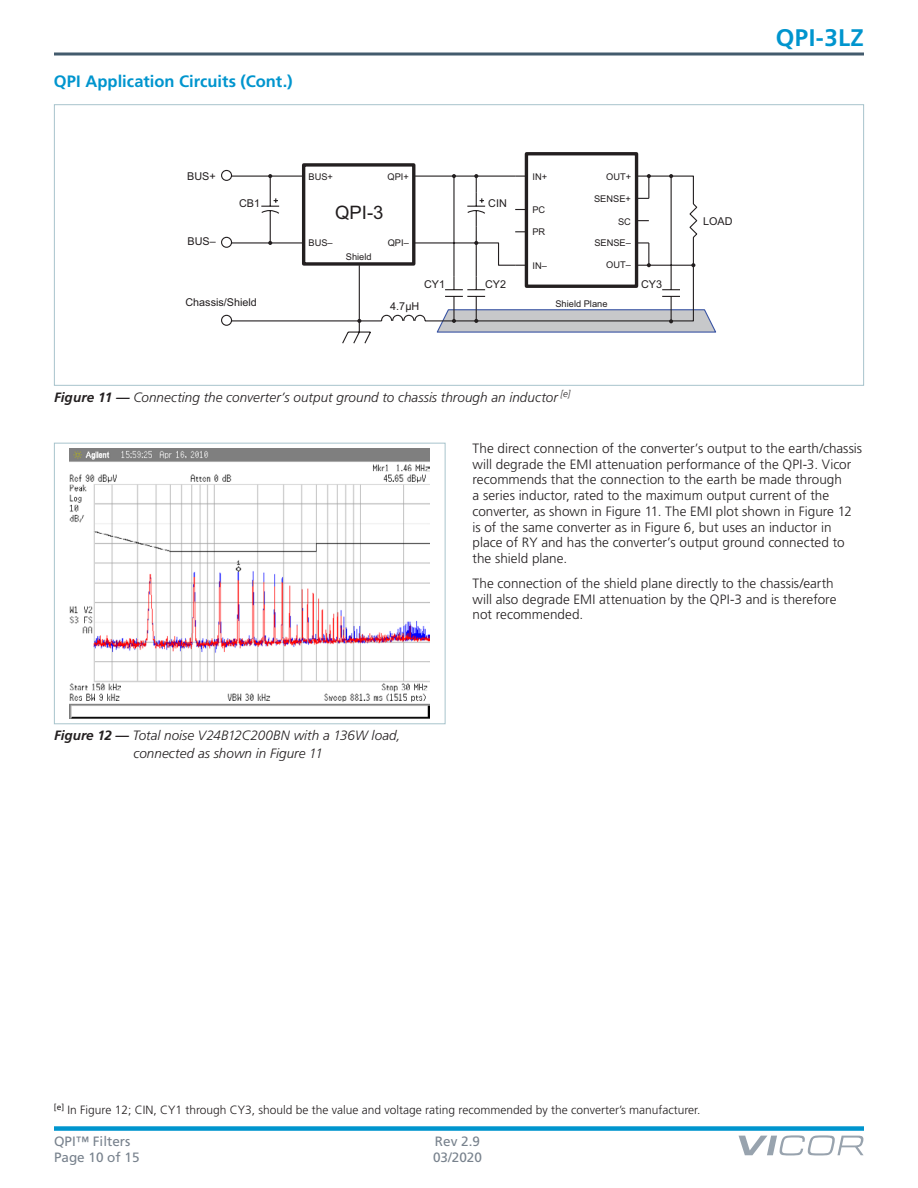
<style>
.page{position:relative;width:918px;height:1188px;background:#fff}
.page>*{position:absolute;margin:0;border:0;box-sizing:border-box;transform-origin:0 0}
.t1{font:700 24px "Frutiger LT Pro";letter-spacing:.02em;color:#0095ce}
.t2{font:18.6px "Arial";color:#211d1e}
.t3{font:700 16.5px "Frutiger LT Pro";color:#0095ce}
.t4{font:300 13.5px/15.8px "Frutiger LT Pro";letter-spacing:.005em;color:#231f20}
.t5{font:italic 300 13.5px/18px "Frutiger LT Pro";color:#231f20;text-align:center}
.t6{font:13.5px "Frutiger LT Pro";color:#78828d}
.t7{font:300 12px "Frutiger LT Pro";color:#231f20}
.t8{font:10.8px "Arial";color:#211d1e}
.t9{font:9.3px "Arial";color:#211d1e}
.s1{font-weight:700}
</style>
<div class="page">
<div style="left:54px;top:1126px;width:810px;height:5px;background:#0095ce"></div>
<svg style="left:739px;top:1135px;width:125px;height:20px"></svg>
<svg style="left:54px;top:52px;width:810px;height:4px;background:#718391"></svg>
<div style="left:525px;top:152px;width:113px;height:136px;border:3px solid #231f20"></div>
<div style="left:302px;top:163px;width:113px;height:103px;background:#fff;border:3px solid #231f20"></div>
<svg style="left:221px;top:169px;width:418px;height:174px"></svg>
<svg style="left:268px;top:174px;width:4px;height:4px"></svg>
<svg style="left:268px;top:241px;width:4px;height:4px"></svg>
<svg style="left:357px;top:319px;width:4px;height:4px"></svg>
<svg style="left:436px;top:174px;width:280px;height:160px"></svg>
<img style="left:70px;top:449px;width:360px;height:269px">
<div style="left:54px;top:443px;width:392px;height:281px;border:1px solid #a8c4cc"></div>
<p class="t3" style="left:54px;top:71px;width:240px">QPI Application Circuits (Cont.)</p>
<p class="t8" style="left:187px;top:169px;width:30px">BUS+</p>
<p class="t8" style="left:188px;top:234px;width:30px">BUS–</p>
<p class="t9" style="left:309px;top:170px;width:26px">BUS+</p>
<p class="t9" style="left:387px;top:170px;width:23px">QPI+</p>
<p class="t9" style="left:532px;top:170px;width:16px">IN+</p>
<p class="t9" style="left:606px;top:170px;width:26px">OUT+</p>
<p class="t9" style="left:532px;top:204px;width:14px">PC</p>
<p class="t9" style="left:532px;top:226px;width:14px">PR</p>
<p class="t9" style="left:594px;top:193px;width:38px">SENSE+</p>
<p class="t8" style="left:239px;top:196px;width:23px">CB1</p>
<p class="t8" style="left:488px;top:196px;width:20px">CIN</p>
<h2 class="t2" style="left:335px;top:200px;width:50px">QPI-3</h2>
<p class="t9" style="left:618px;top:216px;width:14px">SC</p>
<p class="t9" style="left:309px;top:237px;width:26px">BUS–</p>
<p class="t9" style="left:346px;top:250px;width:27px">Shield</p>
<p class="t9" style="left:388px;top:237px;width:23px">QPI–</p>
<p class="t9" style="left:594px;top:237px;width:38px">SENSE–</p>
<p class="t9" style="left:532px;top:260px;width:16px">IN–</p>
<p class="t9" style="left:606px;top:259px;width:26px">OUT–</p>
<p class="t8" style="left:424px;top:278px;width:23px">CY1</p>
<p class="t8" style="left:485px;top:277px;width:23px">CY2</p>
<p class="t8" style="left:641px;top:278px;width:23px">CY3</p>
<p class="t8" style="left:185px;top:295px;width:73px">Chassis/Shield</p>
<p class="t8" style="left:390px;top:299px;width:31px">4.7µH</p>
<p class="t9" style="left:555px;top:297px;width:54px">Shield Plane</p>
<p class="t5" style="left:54px;top:388px;width:518px"><span class="s1">Figure 11 —</span> Connecting the converter’s output ground to chassis through an inductor <sup>[e]</sup></p>
<p class="t8" style="left:703px;top:214px;width:31px">LOAD</p>
<h1 class="t1" style="left:776px;top:23px;width:90px">QPI-3LZ</h1>
<p class="t5" style="left:54px;top:727px;width:348px"><span class="s1">Figure 12 —</span> Total noise V24B12C200BN with a 136W load, connected as shown in Figure 11</p>
<p class="t4" style="left:472px;top:440px;width:391px">The direct connection of the converter’s output to the earth/chassis will degrade the EMI attenuation performance of the QPI-3. Vicor recommends that the connection to the earth be made through<br>a series inductor, rated to the maximum output current of the converter, as shown in Figure 11. The EMI plot shown in Figure 12 is of the same converter as in Figure 6, but uses an inductor in place of RY and has the converter’s output ground connected to the shield plane.</p>
<p class="t4" style="left:472px;top:575px;width:365px">The connection of the shield plane directly to the chassis/earth will also degrade EMI attenuation by the QPI-3 and is therefore not recommended.</p>
<p class="t7" style="left:54px;top:1103px;width:648px"><sup>[e]</sup> In Figure 12; CIN, CY1 through CY3, should be the value and voltage rating recommended by the converter’s manufacturer.</p>
<p class="t6" style="left:54px;top:1133px;width:78px">QPI™ Filters</p>
<p class="t6" style="left:435px;top:1133px;width:47px">Rev 2.9</p>
<p class="t6" style="left:54px;top:1149px;width:87px">Page 10 of 15</p>
<p class="t6" style="left:433px;top:1149px;width:50px">03/2020</p>
</div>
